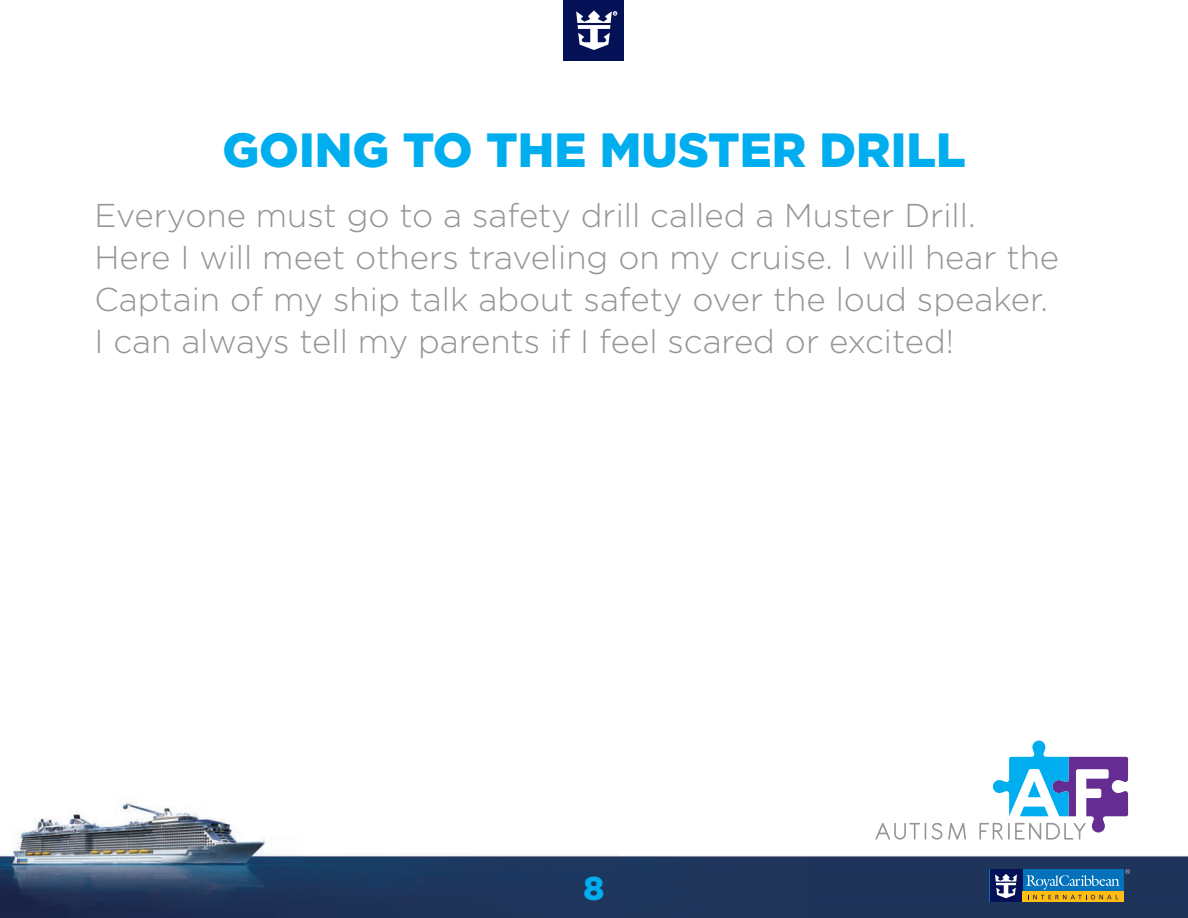
<style>
.page{position:relative;width:1188px;height:918px;background:#fff}
.page>*{position:absolute;margin:0;border:0;box-sizing:border-box;transform-origin:0 0}
.t1{font:900 48px "Gotham";color:#00aeef}
.t2{font:300 33px/42px "Gotham";color:#939598}
.t3{font:900 33px "Gotham";color:#00aeef}
.t4{font:700 2.85px "Gotham";color:#fff}
</style>
<div class="page">
<img style="left:0;top:798px;width:1188px;height:120px">
<div style="left:564px;top:0;width:60px;height:60px;background:#041156"></div>
<svg style="left:576px;top:11px;width:41px;height:39px"></svg>
<svg style="left:875px;top:823px;width:51px;height:17px"></svg>
<svg style="left:932px;top:823px;width:10px;height:17px"></svg>
<svg style="left:948px;top:823px;width:18px;height:17px"></svg>
<svg style="left:979px;top:741px;width:149px;height:99px"></svg>
<div style="left:990px;top:869px;width:134px;height:33px;background:#0372bb"></div>
<div style="left:990px;top:869px;width:32px;height:33px;background:#041156"></div>
<div style="left:1022px;top:892px;width:102px;height:10px;background:#fdbc12"></div>
<svg style="left:995px;top:874px;width:22px;height:24px"></svg>
<svg style="left:1026px;top:875px;width:93px;height:24px"></svg>
<svg style="left:1125px;top:869px;width:5px;height:5px"></svg>
<p class="t4" style="left:614px;top:11px;width:4px">R</p>
<h1 class="t1" style="left:222px;top:117px;width:745px">GOING TO THE MUSTER DRILL</h1>
<p class="t2" style="left:94px;top:193px;width:966px">Everyone must go to a safety drill called a Muster Drill.<br>Here I will meet others traveling on my cruise. I will hear the Captain of my ship talk about safety over the loud speaker.<br>I can always tell my parents if I feel scared or excited!</p>
<p class="t3" style="left:584px;top:866px;width:22px">8</p>
</div>
